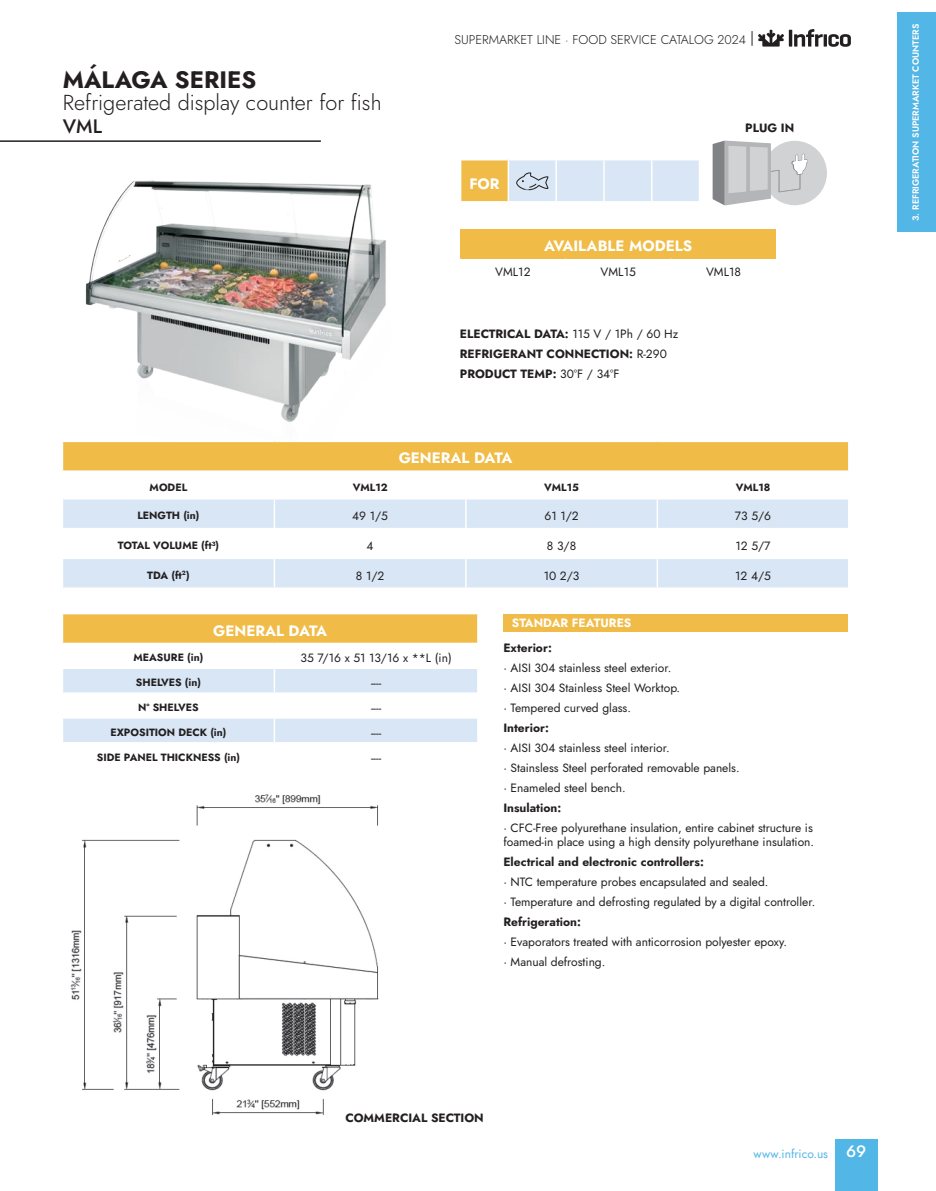
<style>
.page{position:relative;width:936px;height:1191px;background:#fff}
.page>*{position:absolute;margin:0;border:0;box-sizing:border-box;transform-origin:0 0}
.t1{font:700 23.85px "Jost";color:#231f20}
.t2{font:300 21.6px "Jost";color:#231f20}
.t3{font:500 19.5px "Jost";color:#231f20}
.t4{font:700 15px "Jost";color:#fff}
.t5{font:300 12.75px "Jost";color:#231f20}
.t6{font:12px/20px "Jost";color:#231f20}
.t7{font:700 12px/20px "Jost";color:#231f20}
.t8{font:12px "Jost";color:#52b6e7}
.t9{font:700 12px "Jost";color:#fff}
.t10{font:700 10.5px "Jost";color:#231f20}
.t11{font:600 9px "Jost";color:#fff}
.s1{font-weight:400}
.s2{font-weight:500;font-size:16.5px;color:#fff}
</style>
<div class="page">
<div style="left:762px;top:141px;width:64px;height:64px;background:#d1d2d4;border-radius:50%"></div>
<svg style="left:712px;top:141px;width:96px;height:64px"></svg>
<hr style="left:0;top:140px;width:321px;height:2px;background:#231f20">
<div style="left:460px;top:229px;width:316px;height:29px;background:#f0bb46"></div>
<div style="left:460px;top:160px;width:48px;height:42px;background:#f0bb46"></div>
<hr style="left:460px;top:160px;width:1px;height:41px;background:#fff">
<hr style="left:507px;top:160px;width:2px;height:41px;background:#fff">
<hr style="left:460px;top:201px;width:48px;height:2px;background:#fff">
<svg style="left:508px;top:160px;width:191px;height:42px;background:#d8e5f2"></svg>
<img style="left:85px;top:180px;width:301px;height:242px">
<div style="left:503px;top:614px;width:345px;height:18px;background:#f0bb46"></div>
<svg style="left:62px;top:614px;width:416px;height:128px"></svg>
<div style="left:62px;top:441px;width:786px;height:30px;background:#f0bb46"></div>
<svg style="left:63px;top:499px;width:785px;height:88px;fill:#d8e6f5"></svg>
<hr style="left:62px;top:440px;width:212px;height:2px;background:#fff">
<hr style="left:274px;top:440px;width:192px;height:2px;background:#fff">
<hr style="left:466px;top:440px;width:191px;height:2px;background:#fff">
<hr style="left:657px;top:440px;width:192px;height:2px;background:#fff">
<hr style="left:62px;top:470px;width:212px;height:2px;background:#fff">
<hr style="left:274px;top:470px;width:192px;height:2px;background:#fff">
<hr style="left:466px;top:470px;width:191px;height:2px;background:#fff">
<hr style="left:657px;top:470px;width:192px;height:2px;background:#fff">
<hr style="left:656px;top:499px;width:2px;height:29px;background:#fff">
<hr style="left:62px;top:528px;width:212px;height:1px;background:#fff">
<hr style="left:274px;top:528px;width:192px;height:1px;background:#fff">
<hr style="left:466px;top:528px;width:191px;height:1px;background:#fff">
<hr style="left:657px;top:528px;width:192px;height:1px;background:#fff">
<hr style="left:656px;top:529px;width:2px;height:28px;background:#fff">
<hr style="left:62px;top:557px;width:212px;height:2px;background:#fff">
<svg style="left:62px;top:442px;width:1px;height:29px"></svg>
<hr style="left:274px;top:557px;width:192px;height:2px;background:#fff">
<svg style="left:274px;top:499px;width:1px;height:88px"></svg>
<hr style="left:466px;top:557px;width:191px;height:2px;background:#fff">
<svg style="left:465px;top:499px;width:1px;height:88px"></svg>
<hr style="left:657px;top:557px;width:192px;height:2px;background:#fff">
<hr style="left:656px;top:559px;width:2px;height:28px;background:#fff">
<img style="left:70px;top:794px;width:309px;height:321px">
<svg style="left:751px;top:29px;width:99px;height:18px"></svg>
<div style="left:835px;top:1139px;width:42px;height:52px;background:#52b6e7"></div>
<div style="left:897px;top:13px;width:38px;height:219px;background:#52b6e7"></div>
<h1 class="t1" style="left:63px;top:64px;width:195px">MÁLAGA SERIES</h1>
<h2 class="t2" style="left:63px;top:88px;width:320px">Refrigerated display counter for fish</h2>
<h3 class="t3" style="left:63px;top:113px;width:41px">VML</h3>
<p class="t5" style="left:454px;top:31px;width:293px">SUPERMARKET LINE · FOOD SERVICE CATALOG 2024</p>
<p class="t4" style="left:469px;top:173px;width:32px">FOR</p>
<p class="t4" style="left:544px;top:235px;width:149px">AVAILABLE MODELS</p>
<p class="t7" style="left:745px;top:118px;width:50px">PLUG IN</p>
<p class="t6" style="left:495px;top:261px;width:37px">VML12</p>
<p class="t6" style="left:600px;top:261px;width:37px">VML15</p>
<p class="t6" style="left:706px;top:261px;width:36px">VML18</p>
<p class="t7" style="left:460px;top:323px;width:220px">ELECTRICAL DATA: <span class="s1">115 V / 1Ph / 60 Hz<br></span>REFRIGERANT CONNECTION: <span class="s1">R-290<br></span>PRODUCT TEMP: <span class="s1">30ºF / 34ºF</span></p>
<p class="t4" style="left:398px;top:448px;width:115px">GENERAL DATA</p>
<p class="t10" style="left:150px;top:480px;width:39px">MODEL</p>
<p class="t10" style="left:353px;top:480px;width:36px">VML12</p>
<p class="t10" style="left:544px;top:480px;width:36px">VML15</p>
<p class="t10" style="left:735px;top:480px;width:36px">VML18</p>
<p class="t10" style="left:137px;top:508px;width:64px">LENGTH (in)</p>
<p class="t6" style="left:352px;top:506px;width:37px">49 1/5</p>
<p class="t6" style="left:544px;top:506px;width:36px">61 1/2</p>
<p class="t6" style="left:734px;top:506px;width:38px">73 5/6</p>
<p class="t10" style="left:118px;top:538px;width:103px">TOTAL VOLUME (ft<sup>3</sup>)</p>
<p class="t6" style="left:366px;top:536px;width:8px">4</p>
<p class="t6" style="left:547px;top:536px;width:31px">8 3/8</p>
<p class="t6" style="left:735px;top:536px;width:37px">12 5/7</p>
<p class="t10" style="left:147px;top:568px;width:44px">TDA (ft<sup>2</sup>)</p>
<p class="t6" style="left:356px;top:565px;width:30px">8 1/2</p>
<p class="t6" style="left:543px;top:565px;width:37px">10 2/3</p>
<p class="t6" style="left:735px;top:565px;width:37px">12 4/5</p>
<p class="t4" style="left:213px;top:620px;width:115px">GENERAL DATA</p>
<p class="t10" style="left:133px;top:650px;width:71px">MEASURE (in)</p>
<p class="t6" style="left:300px;top:648px;width:153px">35 7/16 x 51 13/16 x **L (in)</p>
<p class="t10" style="left:136px;top:675px;width:67px">SHELVES (in)</p>
<p class="t6" style="left:371px;top:673px;width:12px">----</p>
<p class="t10" style="left:138px;top:700px;width:62px">Nº SHELVES</p>
<p class="t6" style="left:371px;top:698px;width:12px">----</p>
<p class="t10" style="left:110px;top:725px;width:117px">EXPOSITION DECK (in)</p>
<p class="t6" style="left:371px;top:723px;width:12px">----</p>
<p class="t10" style="left:97px;top:750px;width:145px">SIDE PANEL THICKNESS (in)</p>
<p class="t6" style="left:371px;top:747px;width:12px">----</p>
<p class="t9" style="left:512px;top:615px;width:121px">STANDAR FEATURES</p>
<p class="t7" style="left:503px;top:638px;width:50px">Exterior:</p>
<p class="t6" style="left:503px;top:658px;width:178px">· AISI 304 stainless steel exterior.<br>· AISI 304 Stainless Steel Worktop. · Tempered curved glass.</p>
<p class="t7" style="left:503px;top:718px;width:47px">Interior:</p>
<p class="t6" style="left:503px;top:738px;width:238px">· AISI 304 stainless steel interior.<br>· Stainsless Steel perforated removable panels. · Enameled steel bench.</p>
<p class="t7" style="left:503px;top:797px;width:59px">Insulation:</p>
<p class="t6" style="left:503px;top:820px;width:312px;line-height:14.4px">· CFC-Free polyurethane insulation, entire cabinet structure is foamed-in place using a high density polyurethane insulation.</p>
<p class="t7" style="left:503px;top:852px;width:202px">Electrical and electronic controllers:</p>
<p class="t6" style="left:503px;top:872px;width:313px">· NTC temperature probes encapsulated and sealed.<br>· Temperature and defrosting regulated by a digital controller.</p>
<p class="t7" style="left:503px;top:911px;width:79px">Refrigeration:</p>
<p class="t6" style="left:503px;top:931px;width:285px">· Evaporators treated with anticorrosion polyester epoxy. · Manual defrosting.</p>
<p class="t11" style="left:909px;top:221px;width:199px;rotate:-90deg">3. REFRIGERATION SUPERMARKET COUNTERS</p>
<p class="t7" style="left:345px;top:1107px;width:140px">COMMERCIAL SECTION</p>
<p class="t8" style="left:753px;top:1145px;width:114px">www.infrico.us <span class="s2">69</span></p>
</div>
